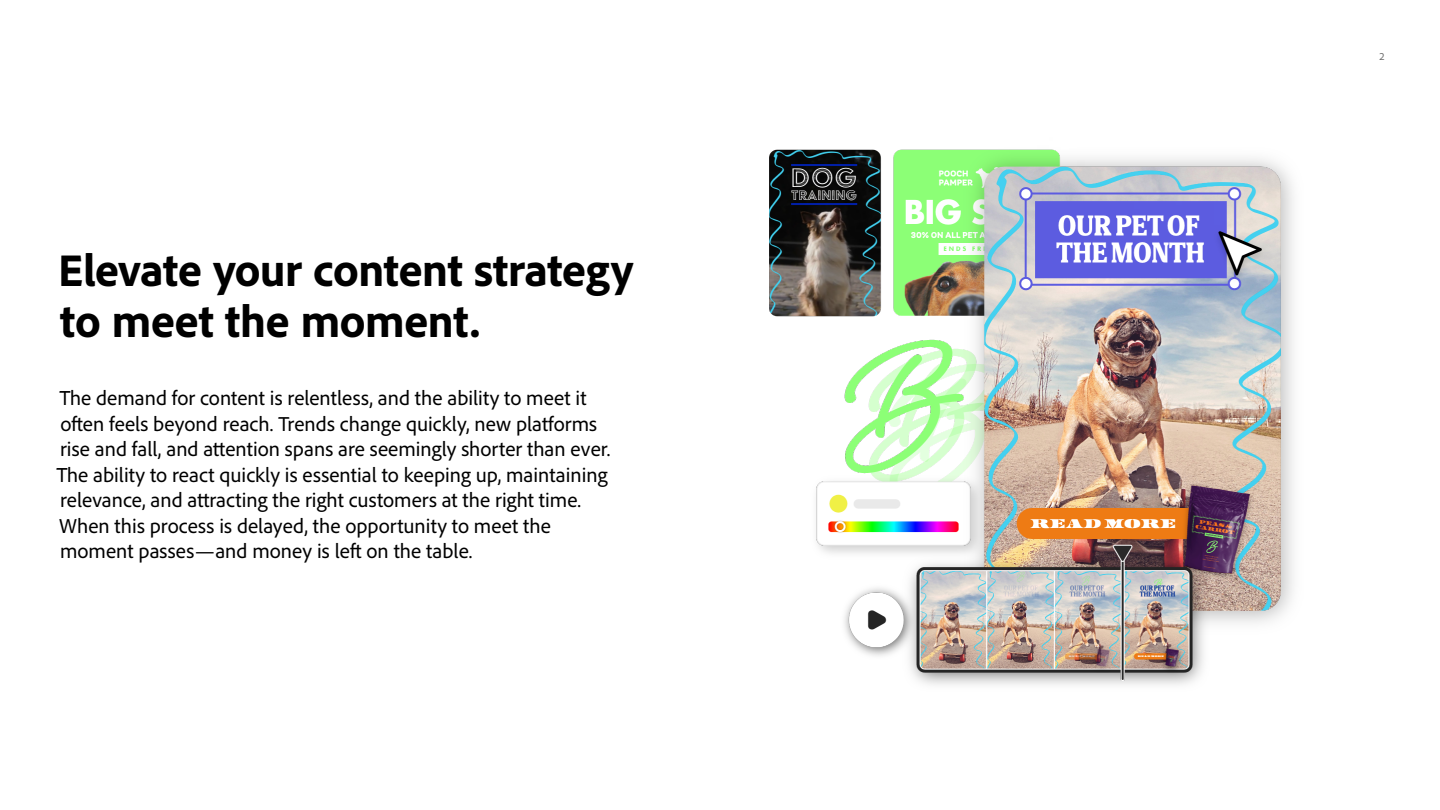
<style>
.page{position:relative;width:1440px;height:810px;background:#fff}
.page>*{position:absolute;margin:0;border:0;box-sizing:border-box;transform-origin:0 0}
.H2_-_Body_copy_title{font:800 46.5px/51px "Adobe Clean";letter-spacing:-.01em;color:#000}
.Body_Large{font:21px/25.5px "Adobe Clean";color:#000}
.t1{font:10.8px "Adobe Clean";color:#6e6e6e}
</style>
<div class="page">
<img style="left:769px;top:149px;width:525px;height:536px">
<p class="H2_-_Body_copy_title" style="left:58px;top:243px;width:577px">Elevate your content strategy to meet the moment.</p>
<p class="Body_Large" style="left:57px;top:385px;width:555px">The demand for content is relentless, and the ability to meet it often feels beyond reach. Trends change quickly, new platforms rise and fall, and attention spans are seemingly shorter than ever.<br>The ability to react quickly is essential to keeping up, maintaining relevance, and attracting the right customers at the right time.<br>When this process is delayed, the opportunity to meet the moment passes—and money is left on the table.</p>
<p class="t1" style="left:1380px;top:49px;width:7px">2</p>
</div>
